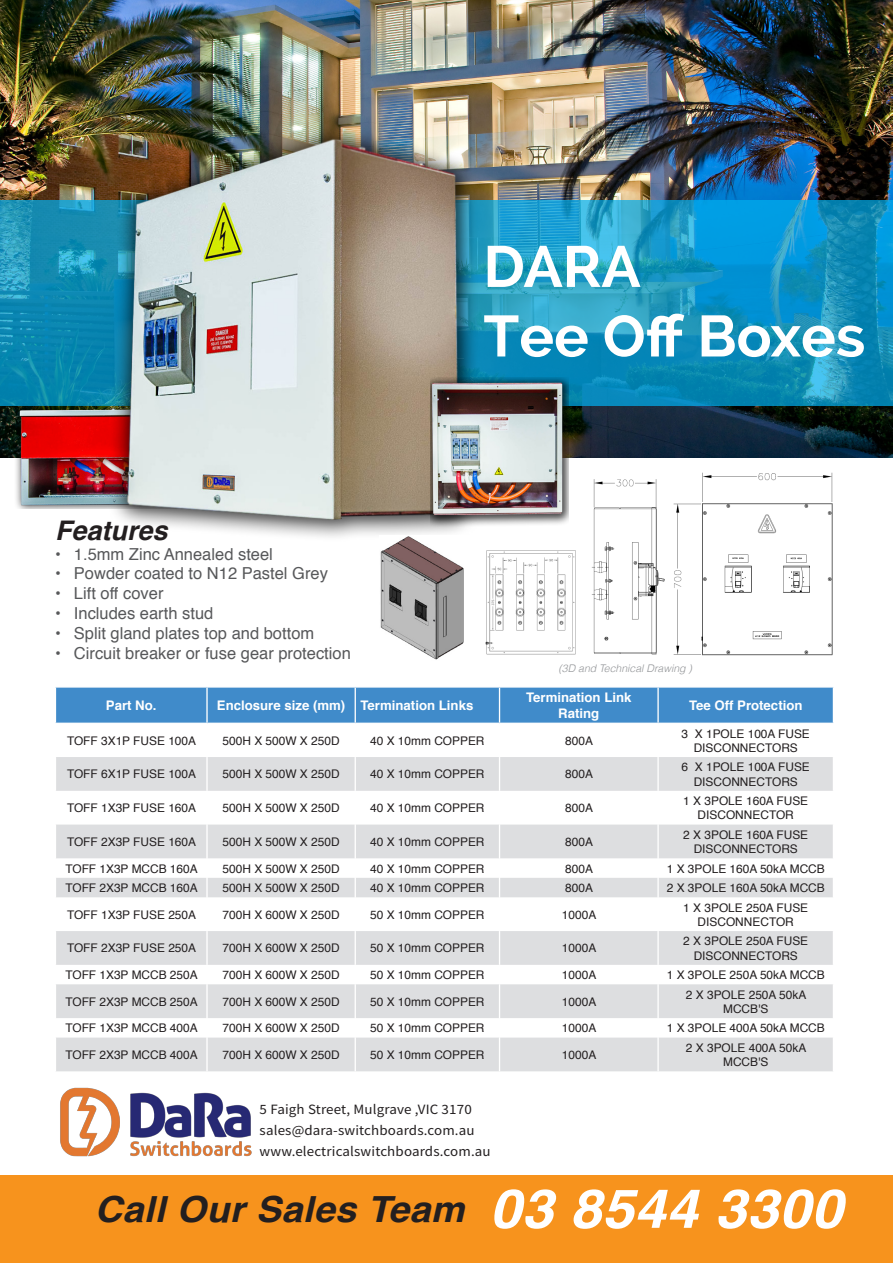
<style>
.page{position:relative;width:893px;height:1263px;background:#fff}
.page>*{position:absolute;margin:0;border:0;box-sizing:border-box;transform-origin:0 0}
.t1{font:700 57.9px "Raleway";color:#fff}
.Text_normal{font:italic 700 54px "Helvetica";letter-spacing:.01em;color:#fff;scale:1.05 1}
.Text_normal-2{font:italic 700 36px "Helvetica";letter-spacing:.01em;color:#231f20;scale:1.05 1}
.t2{font:italic 700 27px "Helvetica";color:#231f20}
.t3{font:16.5px "Helvetica";color:#57585a}
.Text_normal-3{font:14.25px "Source Sans Pro";letter-spacing:.01em;color:#231f20;scale:1.05 1}
.t4{font:700 13.2px/15.9px "Helvetica";color:#fff;text-align:center}
.t5{font:11.85px/14.2px "Helvetica";color:#231f20;text-align:center}
.t6{font:italic 300 10.5px "Helvetica";color:#939598}
</style>
<div class="page">
<img style="left:673px;top:472px;width:160px;height:184px">
<img style="left:0;top:0;width:893px;height:458px">
<div style="left:0;top:1176px;width:893px;height:87px;background:#f7931d"></div>
<img style="left:60px;top:1087px;width:192px;height:70px">
<svg style="left:0;top:200px;width:893px;height:206px;background:#0f8fbd"></svg>
<img style="left:3px;top:396px;width:105px;height:112px">
<img style="left:108px;top:107px;width:539px;height:430px">
<img style="left:485px;top:550px;width:91px;height:105px">
<img style="left:590px;top:471px;width:75px;height:184px">
<img style="left:379px;top:536px;width:85px;height:124px">
<div style="left:56px;top:688px;width:777px;height:35px;background:#408bca"></div>
<svg style="left:56px;top:757px;width:777px;height:314px;fill:#dddee0"></svg>
<hr style="left:206px;top:757px;width:2px;height:34px;background:#fff">
<hr style="left:355px;top:757px;width:1px;height:34px;background:#fff">
<hr style="left:499px;top:757px;width:1px;height:34px;background:#fff">
<hr style="left:657px;top:757px;width:2px;height:34px;background:#fff">
<hr style="left:206px;top:791px;width:2px;height:33px;background:#fff">
<hr style="left:355px;top:791px;width:1px;height:33px;background:#fff">
<hr style="left:499px;top:791px;width:1px;height:33px;background:#fff">
<hr style="left:657px;top:791px;width:2px;height:33px;background:#fff">
<hr style="left:206px;top:824px;width:2px;height:34px;background:#fff">
<hr style="left:355px;top:824px;width:1px;height:34px;background:#fff">
<hr style="left:499px;top:824px;width:1px;height:34px;background:#fff">
<hr style="left:657px;top:824px;width:2px;height:34px;background:#fff">
<hr style="left:206px;top:858px;width:2px;height:20px;background:#fff">
<hr style="left:657px;top:858px;width:2px;height:20px;background:#fff">
<svg style="left:206px;top:878px;width:2px;height:19px"></svg>
<svg style="left:355px;top:858px;width:1px;height:39px"></svg>
<svg style="left:499px;top:858px;width:1px;height:39px"></svg>
<svg style="left:657px;top:878px;width:2px;height:19px"></svg>
<hr style="left:206px;top:897px;width:2px;height:34px;background:#fff">
<hr style="left:355px;top:897px;width:1px;height:34px;background:#fff">
<hr style="left:499px;top:897px;width:1px;height:34px;background:#fff">
<hr style="left:657px;top:897px;width:2px;height:34px;background:#fff">
<hr style="left:206px;top:931px;width:2px;height:34px;background:#fff">
<hr style="left:355px;top:931px;width:1px;height:34px;background:#fff">
<hr style="left:499px;top:931px;width:1px;height:34px;background:#fff">
<hr style="left:657px;top:931px;width:2px;height:34px;background:#fff">
<svg style="left:206px;top:965px;width:2px;height:19px"></svg>
<svg style="left:355px;top:965px;width:1px;height:19px"></svg>
<svg style="left:499px;top:965px;width:1px;height:19px"></svg>
<svg style="left:657px;top:965px;width:2px;height:19px"></svg>
<hr style="left:206px;top:984px;width:2px;height:34px;background:#fff">
<hr style="left:355px;top:984px;width:1px;height:34px;background:#fff">
<hr style="left:499px;top:984px;width:1px;height:34px;background:#fff">
<hr style="left:657px;top:984px;width:2px;height:34px;background:#fff">
<svg style="left:206px;top:1018px;width:2px;height:19px"></svg>
<svg style="left:355px;top:1018px;width:1px;height:19px"></svg>
<svg style="left:499px;top:1018px;width:1px;height:19px"></svg>
<svg style="left:657px;top:1018px;width:2px;height:19px"></svg>
<hr style="left:206px;top:1037px;width:2px;height:34px;background:#fff">
<hr style="left:355px;top:1037px;width:1px;height:34px;background:#fff">
<hr style="left:499px;top:1037px;width:1px;height:34px;background:#fff">
<hr style="left:657px;top:1037px;width:2px;height:34px;background:#fff">
<hr style="left:206px;top:688px;width:2px;height:35px;background:#fff">
<hr style="left:355px;top:688px;width:1px;height:35px;background:#fff">
<hr style="left:499px;top:688px;width:1px;height:35px;background:#fff">
<hr style="left:657px;top:688px;width:2px;height:35px;background:#fff">
<img style="left:430px;top:377px;width:138px;height:152px">
<p class="t2" style="left:55px;top:508px;width:114px">Features</p>
<p class="t3" style="left:55px;top:541px;width:219px">• 1.5mm Zinc Annealed steel</p>
<p class="t3" style="left:55px;top:561px;width:274px">• Powder coated to N12 Pastel Grey</p>
<p class="t3" style="left:55px;top:581px;width:110px">• Lift off cover</p>
<p class="t3" style="left:55px;top:600px;width:160px">• Includes earth stud</p>
<p class="t3" style="left:55px;top:620px;width:261px">• Split gland plates top and bottom</p>
<p class="t3" style="left:55px;top:640px;width:297px">• Circuit breaker or fuse gear protection</p>
<p class="t1" style="left:483px;top:233px;width:159px">DARA</p>
<p class="t1" style="left:483px;top:303px;width:383px">Tee Off Boxes</p>
<p class="t6" style="left:558px;top:660px;width:135px">(3D and Technical Drawing )</p>
<p class="t4" style="left:106px;top:698px;width:52px">Part No.</p>
<p class="t4" style="left:217px;top:698px;width:130px">Enclosure size (mm)</p>
<p class="t4" style="left:361px;top:698px;width:114px">Termination Links</p>
<p class="t4" style="left:526px;top:690px;width:107px">Termination Link<br>Rating</p>
<p class="t4" style="left:689px;top:698px;width:115px">Tee Off Protection</p>
<p class="t5" style="left:67px;top:734px;width:131px">TOFF 3X1P FUSE 100A</p>
<p class="t5" style="left:223px;top:734px;width:118px">500H X 500W X 250D</p>
<p class="t5" style="left:370px;top:734px;width:116px">40 X 10mm COPPER</p>
<p class="t5" style="left:565px;top:734px;width:29px">800A</p>
<p class="t5" style="left:682px;top:726px;width:130px">3 X 1POLE 100A FUSE<br>DISCONNECTORS</p>
<p class="t5" style="left:67px;top:767px;width:131px">TOFF 6X1P FUSE 100A</p>
<p class="t5" style="left:223px;top:767px;width:118px">500H X 500W X 250D</p>
<p class="t5" style="left:370px;top:767px;width:116px">40 X 10mm COPPER</p>
<p class="t5" style="left:565px;top:767px;width:29px">800A</p>
<p class="t5" style="left:682px;top:760px;width:130px">6 X 1POLE 100A FUSE<br>DISCONNECTORS</p>
<p class="t5" style="left:67px;top:801px;width:131px">TOFF 1X3P FUSE 160A</p>
<p class="t5" style="left:223px;top:801px;width:118px">500H X 500W X 250D</p>
<p class="t5" style="left:370px;top:801px;width:116px">40 X 10mm COPPER</p>
<p class="t5" style="left:565px;top:801px;width:29px">800A</p>
<p class="t5" style="left:683px;top:794px;width:126px">1 X 3POLE 160A FUSE<br>DISCONNECTOR</p>
<p class="t5" style="left:67px;top:835px;width:131px">TOFF 2X3P FUSE 160A</p>
<p class="t5" style="left:223px;top:835px;width:118px">500H X 500W X 250D</p>
<p class="t5" style="left:370px;top:835px;width:116px">40 X 10mm COPPER</p>
<p class="t5" style="left:565px;top:835px;width:29px">800A</p>
<p class="t5" style="left:683px;top:828px;width:126px">2 X 3POLE 160A FUSE<br>DISCONNECTORS</p>
<p class="t5" style="left:65px;top:862px;width:134px">TOFF 1X3P MCCB 160A</p>
<p class="t5" style="left:223px;top:862px;width:118px">500H X 500W X 250D</p>
<p class="t5" style="left:370px;top:862px;width:116px">40 X 10mm COPPER</p>
<p class="t5" style="left:565px;top:862px;width:29px">800A</p>
<p class="t5" style="left:667px;top:862px;width:159px">1 X 3POLE 160A 50kA MCCB</p>
<p class="t5" style="left:65px;top:881px;width:134px">TOFF 2X3P MCCB 160A</p>
<p class="t5" style="left:223px;top:881px;width:118px">500H X 500W X 250D</p>
<p class="t5" style="left:370px;top:881px;width:116px">40 X 10mm COPPER</p>
<p class="t5" style="left:565px;top:881px;width:29px">800A</p>
<p class="t5" style="left:667px;top:881px;width:159px">2 X 3POLE 160A 50kA MCCB</p>
<p class="t5" style="left:67px;top:908px;width:131px">TOFF 1X3P FUSE 250A</p>
<p class="t5" style="left:223px;top:908px;width:118px">700H X 600W X 250D</p>
<p class="t5" style="left:370px;top:908px;width:116px">50 X 10mm COPPER</p>
<p class="t5" style="left:562px;top:908px;width:36px">1000A</p>
<p class="t5" style="left:683px;top:900px;width:126px">1 X 3POLE 250A FUSE<br>DISCONNECTOR</p>
<p class="t5" style="left:67px;top:941px;width:131px">TOFF 2X3P FUSE 250A</p>
<p class="t5" style="left:223px;top:941px;width:118px">700H X 600W X 250D</p>
<p class="t5" style="left:370px;top:941px;width:116px">50 X 10mm COPPER</p>
<p class="t5" style="left:562px;top:941px;width:36px">1000A</p>
<p class="t5" style="left:683px;top:934px;width:126px">2 X 3POLE 250A FUSE<br>DISCONNECTORS</p>
<p class="t5" style="left:65px;top:968px;width:134px">TOFF 1X3P MCCB 250A</p>
<p class="t5" style="left:223px;top:968px;width:118px">700H X 600W X 250D</p>
<p class="t5" style="left:370px;top:968px;width:116px">50 X 10mm COPPER</p>
<p class="t5" style="left:562px;top:968px;width:36px">1000A</p>
<p class="t5" style="left:667px;top:968px;width:159px">1 X 3POLE 250A 50kA MCCB</p>
<p class="t5" style="left:65px;top:995px;width:134px">TOFF 2X3P MCCB 250A</p>
<p class="t5" style="left:223px;top:995px;width:118px">700H X 600W X 250D</p>
<p class="t5" style="left:370px;top:995px;width:116px">50 X 10mm COPPER</p>
<p class="t5" style="left:562px;top:995px;width:36px">1000A</p>
<p class="t5" style="left:686px;top:987px;width:122px">2 X 3POLE 250A 50kA<br>MCCB'S</p>
<p class="t5" style="left:65px;top:1021px;width:134px">TOFF 1X3P MCCB 400A</p>
<p class="t5" style="left:223px;top:1021px;width:118px">700H X 600W X 250D</p>
<p class="t5" style="left:370px;top:1021px;width:116px">50 X 10mm COPPER</p>
<p class="t5" style="left:562px;top:1021px;width:36px">1000A</p>
<p class="t5" style="left:667px;top:1021px;width:159px">1 X 3POLE 400A 50kA MCCB</p>
<p class="t5" style="left:65px;top:1048px;width:134px">TOFF 2X3P MCCB 400A</p>
<p class="t5" style="left:223px;top:1048px;width:118px">700H X 600W X 250D</p>
<p class="t5" style="left:370px;top:1048px;width:116px">50 X 10mm COPPER</p>
<p class="t5" style="left:562px;top:1048px;width:36px">1000A</p>
<p class="t5" style="left:686px;top:1041px;width:122px">2 X 3POLE 400A 50kA<br>MCCB'S</p>
<p class="Text_normal-3" style="left:260px;top:1101px;width:204px">5 Faigh Street, Mulgrave ,VIC 3170</p>
<p class="Text_normal-3" style="left:260px;top:1122px;width:206px">sales@dara-switchboards.com.au</p>
<p class="Text_normal-3" style="left:260px;top:1143px;width:222px">www.electricalswitchboards.com.au</p>
<p class="Text_normal-2" style="left:95px;top:1179px;width:353px">Call Our Sales Team</p>
<p class="Text_normal" style="left:489px;top:1164px;width:338px">03 8544 3300</p>
</div>
